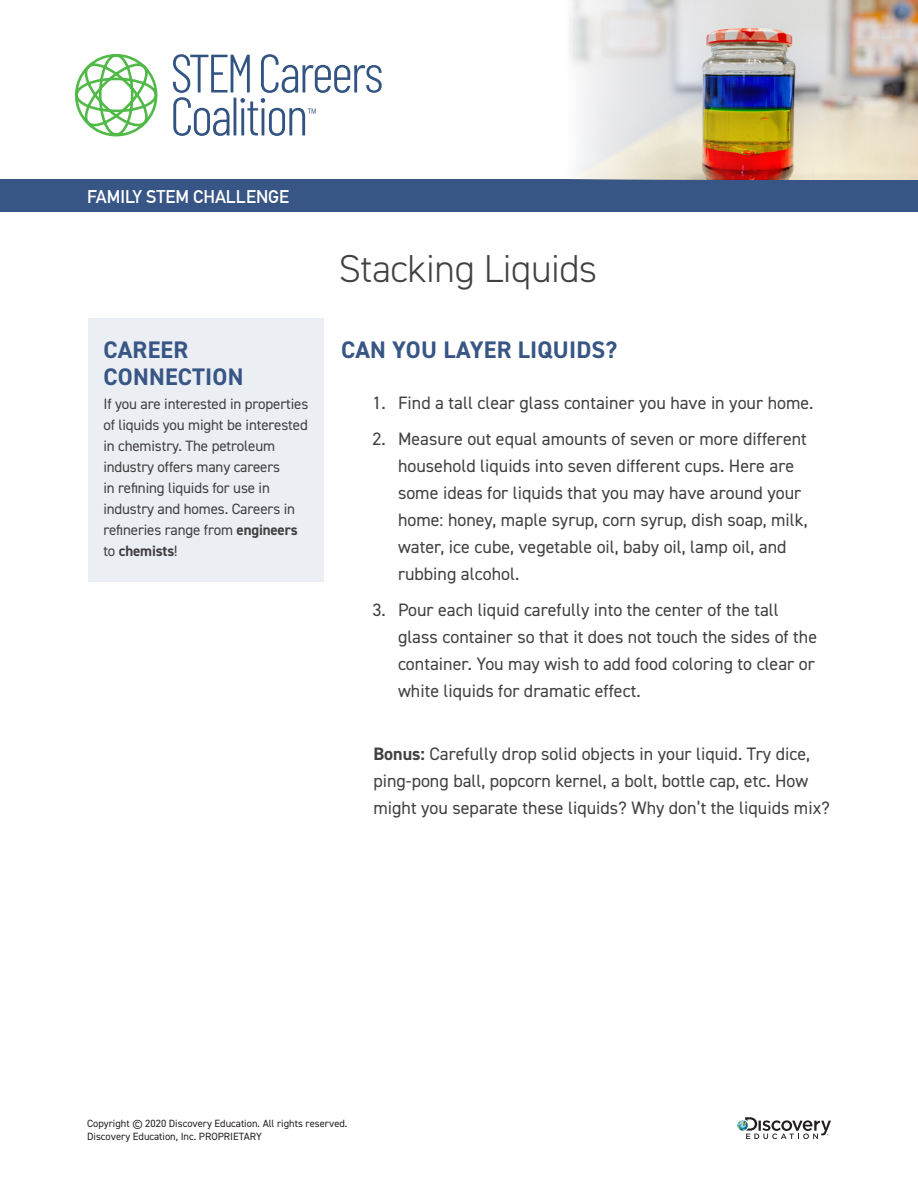
<style>
.page{position:relative;width:918px;height:1188px;background:#fff}
.page>*{position:absolute;margin:0;border:0;box-sizing:border-box;transform-origin:0 0}
.t1{font:300 39px "DIN2014";letter-spacing:-.01em;color:#414042}
.t2{font:700 24px/27px "DIN2014";letter-spacing:.01em;color:#385685}
.t3{font:18px/27px "DIN2014";color:#414042}
.t4{font:700 18px "DIN Alternate";color:#fff}
.t5{font:15px/21px "DIN2014";letter-spacing:-.01em;color:#414042}
.t6{font:10.5px/12.6px "DIN2014";color:#231f20}
.s1{font-weight:700}
</style>
<div class="page">
<svg style="left:737px;top:1117px;width:94px;height:22px"></svg>
<svg style="left:173px;top:54px;width:209px;height:82px"></svg>
<svg style="left:75px;top:54px;width:83px;height:82px"></svg>
<div style="left:0;top:179px;width:918px;height:33px;background:#385685"></div>
<div style="left:88px;top:318px;width:236px;height:263px;background:#ebeef3"></div>
<img style="left:569px;top:0;width:349px;height:179px">
<p class="t4" style="left:87px;top:183px;width:204px">FAMILY STEM CHALLENGE</p>
<h2 class="t2" style="left:104px;top:336px;width:141px">CAREER<br>CONNECTION</h2>
<p class="t5" style="left:103px;top:393px;width:206px">If you are interested in properties of liquids you might be interested in chemistry. The petroleum industry offers many careers<br>in refining liquids for use in industry and homes. Careers in refineries range from <span class="s1">engineers </span>to <span class="s1">chemists</span>!</p>
<h1 class="t1" style="left:339px;top:245px;width:260px">Stacking Liquids</h1>
<h2 class="t2" style="left:341px;top:336px;width:278px">CAN YOU LAYER LIQUIDS?</h2>
<p class="t3" style="left:372px;top:389px;width:443px">1. Find a tall clear glass container you have in your home.</p>
<p class="t3" style="left:398px;top:425px;width:411px;text-indent:-26px">2. Measure out equal amounts of seven or more different household liquids into seven different cups. Here are some ideas for liquids that you may have around your home: honey, maple syrup, corn syrup, dish soap, milk, water, ice cube, vegetable oil, baby oil, lamp oil, and rubbing alcohol.</p>
<p class="t3" style="left:398px;top:596px;width:421px;text-indent:-26px">3. Pour each liquid carefully into the center of the tall glass container so that it does not touch the sides of the container. You may wish to add food coloring to clear or white liquids for dramatic effect.</p>
<p class="t3" style="left:373px;top:740px;width:458px"><span class="s1">Bonus:</span> Carefully drop solid objects in your liquid. Try dice, ping-pong ball, popcorn kernel, a bolt, bottle cap, etc. How might you separate these liquids? Why don’t the liquids mix?</p>
<p class="t6" style="left:87px;top:1117px;width:262px">Copyright © 2020 Discovery Education. All rights reserved.<br>Discovery Education, Inc. PROPRIETARY</p>
</div>
